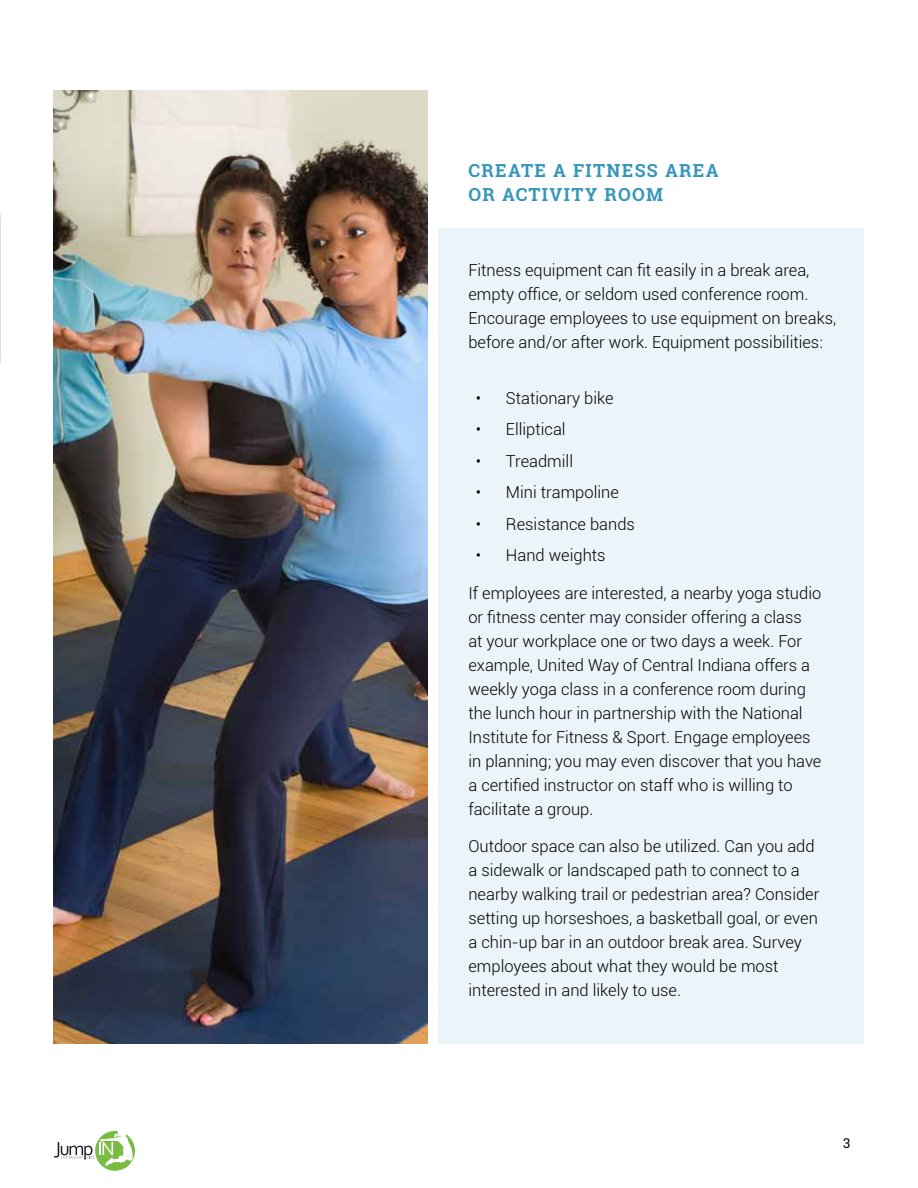
<style>
.page{position:relative;width:918px;height:1188px;background:#fff}
.page>*{position:absolute;margin:0;border:0;box-sizing:border-box;transform-origin:0 0}
.t1{font:700 18px/24px "Roboto Slab";letter-spacing:.075em;color:#3696b9}
.t2{font:300 16.5px/24px "Roboto";color:#000}
.t3{font:13.5px "Roboto Slab";color:#000}
</style>
<div class="page">
<img style="left:54px;top:90px;width:374px;height:954px">
<div style="left:439px;top:229px;width:425px;height:815px;background:#ebf4f8"></div>
<svg style="left:54px;top:1131px;width:81px;height:40px"></svg>
<p class="t1" style="left:468px;top:158px;width:252px">CREATE A FITNESS AREA<br>OR ACTIVITY ROOM</p>
<p class="t2" style="left:468px;top:258px;width:369px">Fitness equipment can fit easily in a break area, empty office, or seldom used conference room.<br>Encourage employees to use equipment on breaks, before and/or after work. Equipment possibilities:</p>
<p class="t2" style="left:476px;top:385px;width:139px">• Stationary bike</p>
<p class="t2" style="left:476px;top:417px;width:91px">• Elliptical</p>
<p class="t2" style="left:476px;top:448px;width:99px">• Treadmill</p>
<p class="t2" style="left:476px;top:480px;width:144px">• Mini trampoline</p>
<p class="t2" style="left:476px;top:511px;width:161px">• Resistance bands</p>
<p class="t2" style="left:476px;top:543px;width:131px">• Hand weights</p>
<p class="t2" style="left:468px;top:580px;width:355px">If employees are interested, a nearby yoga studio or fitness center may consider offering a class<br>at your workplace one or two days a week. For example, United Way of Central Indiana offers a weekly yoga class in a conference room during the lunch hour in partnership with the National Institute for Fitness &amp; Sport. Engage employees in planning; you may even discover that you have a certified instructor on staff who is willing to facilitate a group.</p>
<p class="t2" style="left:468px;top:834px;width:352px">Outdoor space can also be utilized. Can you add a sidewalk or landscaped path to connect to a nearby walking trail or pedestrian area? Consider setting up horseshoes, a basketball goal, or even a chin-up bar in an outdoor break area. Survey employees about what they would be most interested in and likely to use.</p>
<p class="t3" style="left:843px;top:1134px;width:9px">3</p>
</div>
